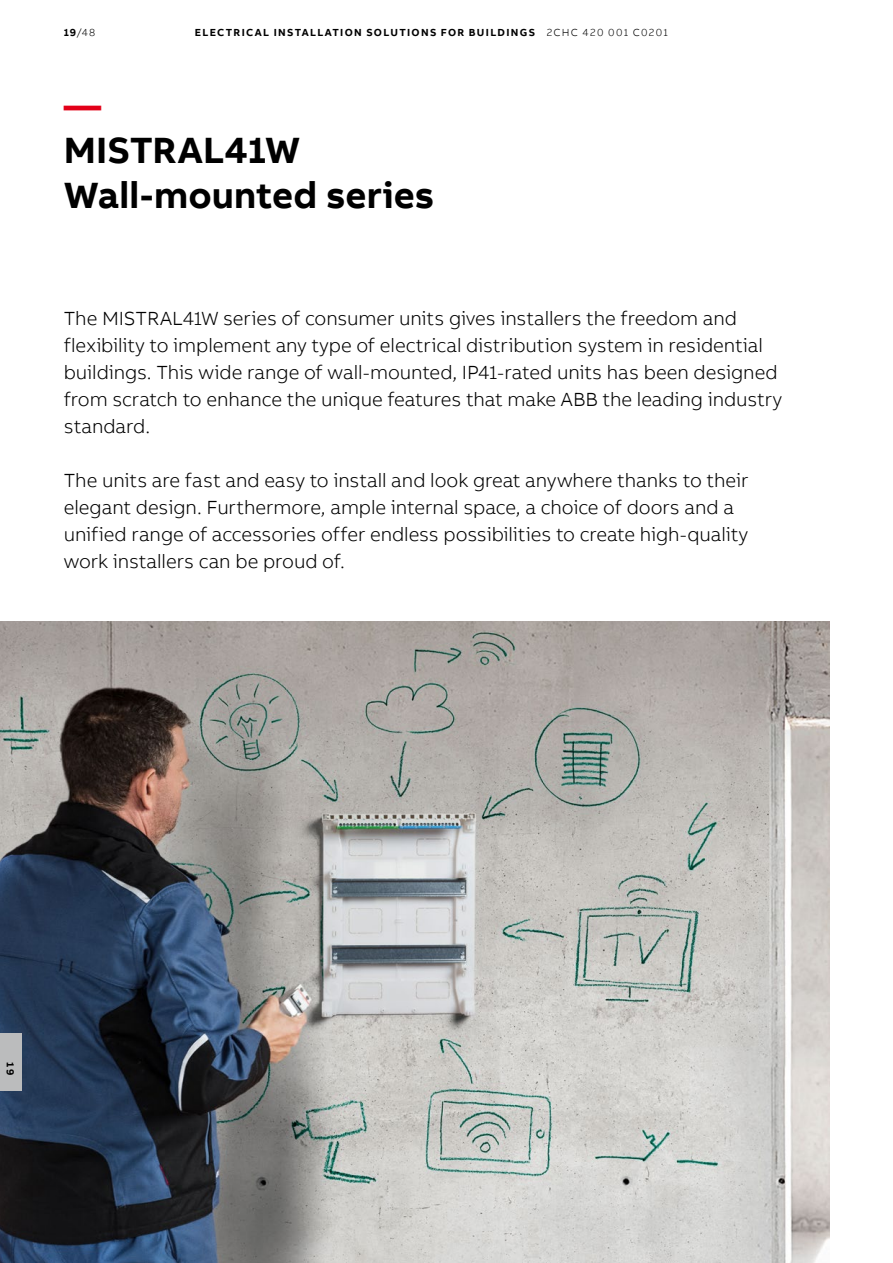
<style>
.page{position:relative;width:893px;height:1263px;background:#fff}
.page>*{position:absolute;margin:0;border:0;box-sizing:border-box;transform-origin:0 0}
.t1{font:700 37.5px/45px "AB Bvoice";color:#000}
.t2{font:700 37.5px "AB Bvoice";color:#e30018}
.t3{font:300 19.5px/27px "AB Bvoice";letter-spacing:-.005em;color:#000}
.t4{font:700 10.5px "AB Bvoice";letter-spacing:.125em;color:#000}
.t5{font:300 10.5px "AB Bvoice";color:#000}
.s1{font-weight:700}
.s2{font-weight:300}
</style>
<div class="page">
<img style="left:0;top:622px;width:829px;height:641px">
<div style="left:0;top:1033px;width:21px;height:58px;background:#bbbcbd"></div>
<p class="t5" style="left:64px;top:26px;width:33px"><span class="s1">19</span>/48</p>
<p class="t4" style="left:195px;top:25px;width:474px">ELECTRICAL INSTALLATION SOLUTIONS FOR BUILDINGS <span class="s2">2CHC 420 001 C0201</span></p>
<h1 class="t2" style="left:64px;top:81px;width:39px">—</h1>
<h1 class="t1" style="left:64px;top:128px;width:372px">MISTRAL41W<br>Wall-mounted series</h1>
<p class="t3" style="left:64px;top:305px;width:720px">The MISTRAL41W series of consumer units gives installers the freedom and flexibility to implement any type of electrical distribution system in residential buildings. This wide range of wall-mounted, IP41-rated units has been designed from scratch to enhance the unique features that make ABB the leading industry standard.</p>
<p class="t3" style="left:64px;top:467px;width:686px">The units are fast and easy to install and look great anywhere thanks to their elegant design. Furthermore, ample internal space, a choice of doors and a unified range of accessories offer endless possibilities to create high-quality work installers can be proud of.</p>
<p class="t4" style="left:17px;top:1062px;width:14px;rotate:90deg">19</p>
</div>
